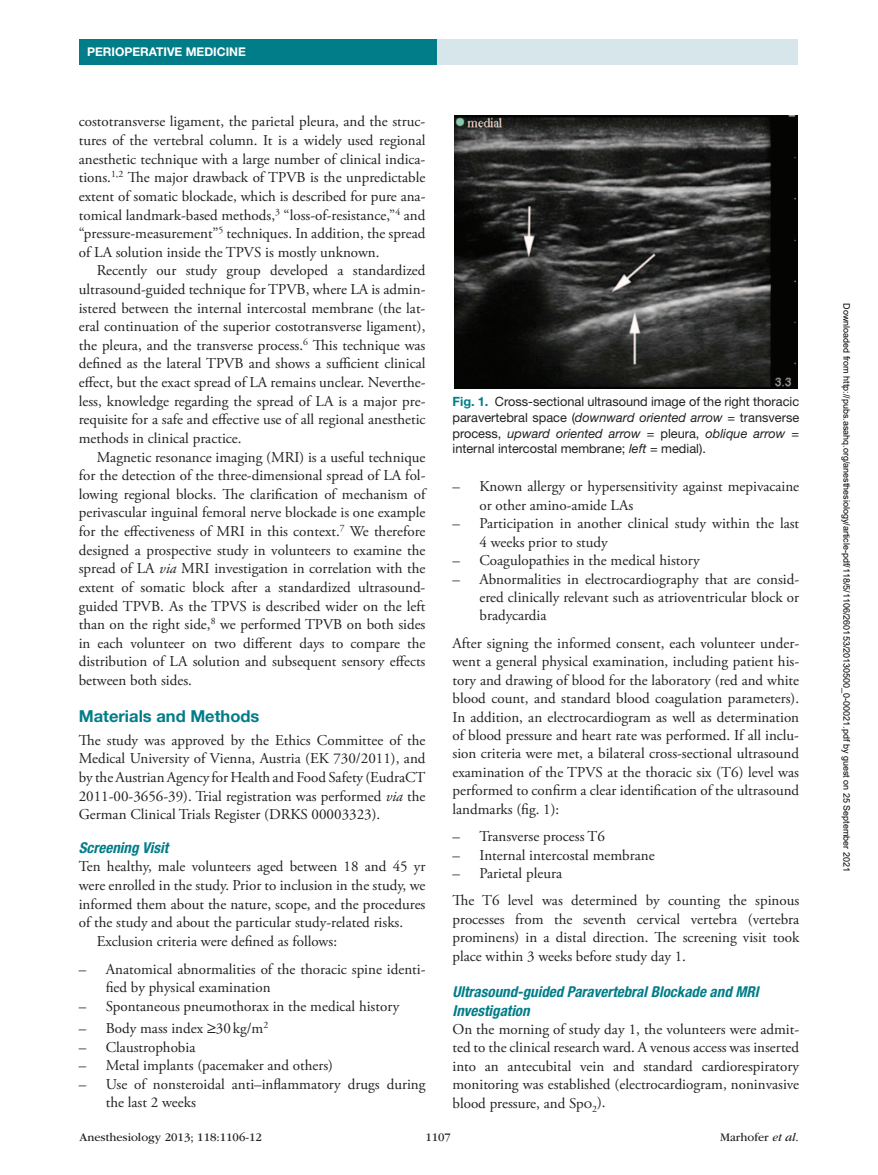
<style>
.page{position:relative;width:878px;height:1175px;background:#fff}
.page>*{position:absolute;margin:0;border:0;box-sizing:border-box;transform-origin:0 0}
.t1{font:700 16.5px "Helvetica Neue LT Std";color:#007d88}
.t2{font:15px/18.6px "Adobe Garamond Pro";color:#231f20;text-align:justify}
.t3{font:italic 700 condensed 15px/18.5px "Helvetica Neue LT Std";color:#007d88}
.t4{font:12.75px/15.8px "Helvetica Neue LT Std";color:#231f20;text-align:justify}
.t5{font:12px "ITC Garamond Std";color:#231f20}
.t6{font:700 12px "Helvetica Neue LT Std";color:#fff}
.t7{font:9px "Arial";color:#000}
.s1{font-style:italic}
.s2{font-family:"Gandhari Unicode"}
.s3{font-weight:700;color:#007d88}
</style>
<div class="page">
<div style="left:432px;top:39px;width:365px;height:26px;background:#d6e6ea"></div>
<div style="left:79px;top:39px;width:357px;height:25px;background:#007d88"></div>
<img style="left:454px;top:116px;width:343px;height:272px">
<p class="t6" style="left:87px;top:44px;width:160px">PERIOPERATIVE MEDICINE</p>
<p class="t2" style="left:79px;top:113px;width:348px">costotransverse ligament, the parietal pleura, and the struc&shy;tures of the vertebral column. It is a widely used regional anesthetic technique with a large number of clinical indica&shy;tions.<sup>1,2</sup> The major drawback of TPVB is the unpredictable extent of somatic blockade, which is described for pure ana&shy;tomical landmark-based methods,<sup>3</sup> “loss-of-resistance,”<sup>4</sup> and “pressure-measurement”<sup>5</sup> techniques. In addition, the spread of LA solution inside the TPVS is mostly unknown.</p>
<p class="t2" style="left:79px;top:262px;width:348px;text-indent:18px">Recently our study group developed a standardized ultrasound-guided technique for TPVB, where LA is admin&shy;istered between the internal intercostal membrane (the lat&shy;eral continuation of the superior costotransverse ligament), the pleura, and the transverse process.<sup>6</sup> This technique was defined as the lateral TPVB and shows a sufficient clinical effect, but the exact spread of LA remains unclear. Neverthe&shy;less, knowledge regarding the spread of LA is a major pre&shy;requisite for a safe and effective use of all regional anesthetic methods in clinical practice.</p>
<p class="t2" style="left:79px;top:448px;width:348px;text-indent:18px">Magnetic resonance imaging (MRI) is a useful technique for the detection of the three-dimensional spread of LA fol&shy;lowing regional blocks. The clarification of mechanism of perivascular inguinal femoral nerve blockade is one example for the effectiveness of MRI in this context.<sup>7</sup> We therefore designed a prospective study in volunteers to examine the spread of LA <span class="s1">via</span> MRI investigation in correlation with the extent of somatic block after a standardized ultrasound&shy;guided TPVB. As the TPVS is described wider on the left than on the right side,<sup>8</sup> we performed TPVB on both sides in each volunteer on two different days to compare the distribution of LA solution and subsequent sensory effects between both sides.</p>
<p class="t1" style="left:79px;top:705px;width:182px">Materials and Methods</p>
<p class="t2" style="left:79px;top:731px;width:348px">The study was approved by the Ethics Committee of the Medical University of Vienna, Austria (EK 730/2011), and by the Austrian Agency for Health and Food Safety (EudraCT 2011-00-3656-39). Trial registration was performed <span class="s1">via</span> the German Clinical Trials Register (DRKS 00003323).</p>
<p class="t3" style="left:79px;top:838px;width:91px">Screening Visit</p>
<p class="t2" style="left:79px;top:858px;width:348px">Ten healthy, male volunteers aged between 18 and 45 yr</p>
<p class="t2" style="left:79px;top:876px;width:348px">were enrolled in the study. Prior to inclusion in the study, we</p>
<p class="t2" style="left:79px;top:895px;width:348px">informed them about the nature, scope, and the procedures</p>
<p class="t2" style="left:79px;top:913px;width:326px">of the study and about the particular study-related risks.</p>
<p class="t2" style="left:97px;top:932px;width:242px">Exclusion criteria were defined as follows:</p>
<p class="t2" style="left:106px;top:960px;width:321px;text-indent:-27px">– Anatomical abnormalities of the thoracic spine identi&shy;fied by physical examination</p>
<p class="t2" style="left:79px;top:997px;width:322px">– Spontaneous pneumothorax in the medical history</p>
<p class="t2" style="left:79px;top:1019px;width:191px">– Body mass index <span class="s2">≥</span>30 kg/m<sup>2</sup></p>
<p class="t2" style="left:79px;top:1038px;width:118px">– Claustrophobia</p>
<p class="t2" style="left:79px;top:1056px;width:256px">– Metal implants (pacemaker and others)</p>
<p class="t2" style="left:106px;top:1075px;width:321px;text-indent:-27px">– Use of nonsteroidal anti–inflammatory drugs during the last 2 weeks</p>
<p class="t4" style="left:452px;top:393px;width:348px"><span class="s3">Fig. 1.</span> Cross-sectional ultrasound image of the right thoracic paravertebral space (<span class="s1">downward oriented arrow</span> = transverse process, <span class="s1">upward oriented arrow</span> = pleura, <span class="s1">oblique arrow</span> = internal intercostal membrane; <span class="s1">left</span> = medial).</p>
<p class="t2" style="left:479px;top:478px;width:321px;text-indent:-27px">– Known allergy or hypersensitivity against mepivacaine or other amino-amide LAs</p>
<p class="t2" style="left:479px;top:515px;width:321px;text-indent:-27px">– Participation in another clinical study within the last<br>4 weeks prior to study</p>
<p class="t2" style="left:452px;top:551px;width:248px">– Coagulopathies in the medical history</p>
<p class="t2" style="left:479px;top:570px;width:321px;text-indent:-27px">– Abnormalities in electrocardiography that are consid&shy;ered clinically relevant such as atrioventricular block or bradycardia</p>
<p class="t2" style="left:452px;top:634px;width:348px">After signing the informed consent, each volunteer under&shy;went a general physical examination, including patient his&shy;tory and drawing of blood for the laboratory (red and white blood count, and standard blood coagulation parameters).<br>In addition, an electrocardiogram as well as determination of blood pressure and heart rate was performed. If all inclu&shy;sion criteria were met, a bilateral cross-sectional ultrasound examination of the TPVS at the thoracic six (T6) level was performed to confirm a clear identification of the ultrasound landmarks (fig. 1):</p>
<p class="t2" style="left:452px;top:827px;width:154px">– Transverse process T6</p>
<p class="t2" style="left:452px;top:846px;width:204px">– Internal intercostal membrane</p>
<p class="t2" style="left:452px;top:860px;width:348px;line-height:27.5px">– Parietal pleura<br>The T6 level was determined by counting the spinous</p>
<p class="t2" style="left:452px;top:910px;width:348px">processes from the seventh cervical vertebra (vertebra prominens) in a distal direction. The screening visit took place within 3 weeks before study day 1.</p>
<p class="t3" style="left:452px;top:982px;width:308px">Ultrasound-guided Paravertebral Blockade and MRI<br>Investigation</p>
<p class="t2" style="left:452px;top:1020px;width:348px">On the morning of study day 1, the volunteers were admit&shy;ted to the clinical research ward. A venous access was inserted into an antecubital vein and standard cardiorespiratory monitoring was established (electrocardiogram, noninvasive blood pressure, and Spo<sub>2</sub>).</p>
<p class="t5" style="left:80px;top:1130px;width:184px">Anesthesiology 2013; 118:1106-12</p>
<p class="t5" style="left:425px;top:1130px;width:27px">1107</p>
<p class="t5" style="left:720px;top:1130px;width:80px">Marhofer <span class="s1">et al</span>.</p>
<p class="t7" style="left:850px;top:303px;width:570px;rotate:90deg">Downloaded from http://pubs.asahq.org/anesthesiology/article-pdf/118/5/1106/260153/20130500_0-00021.pdf by guest on 25 September 2021</p>
</div>
